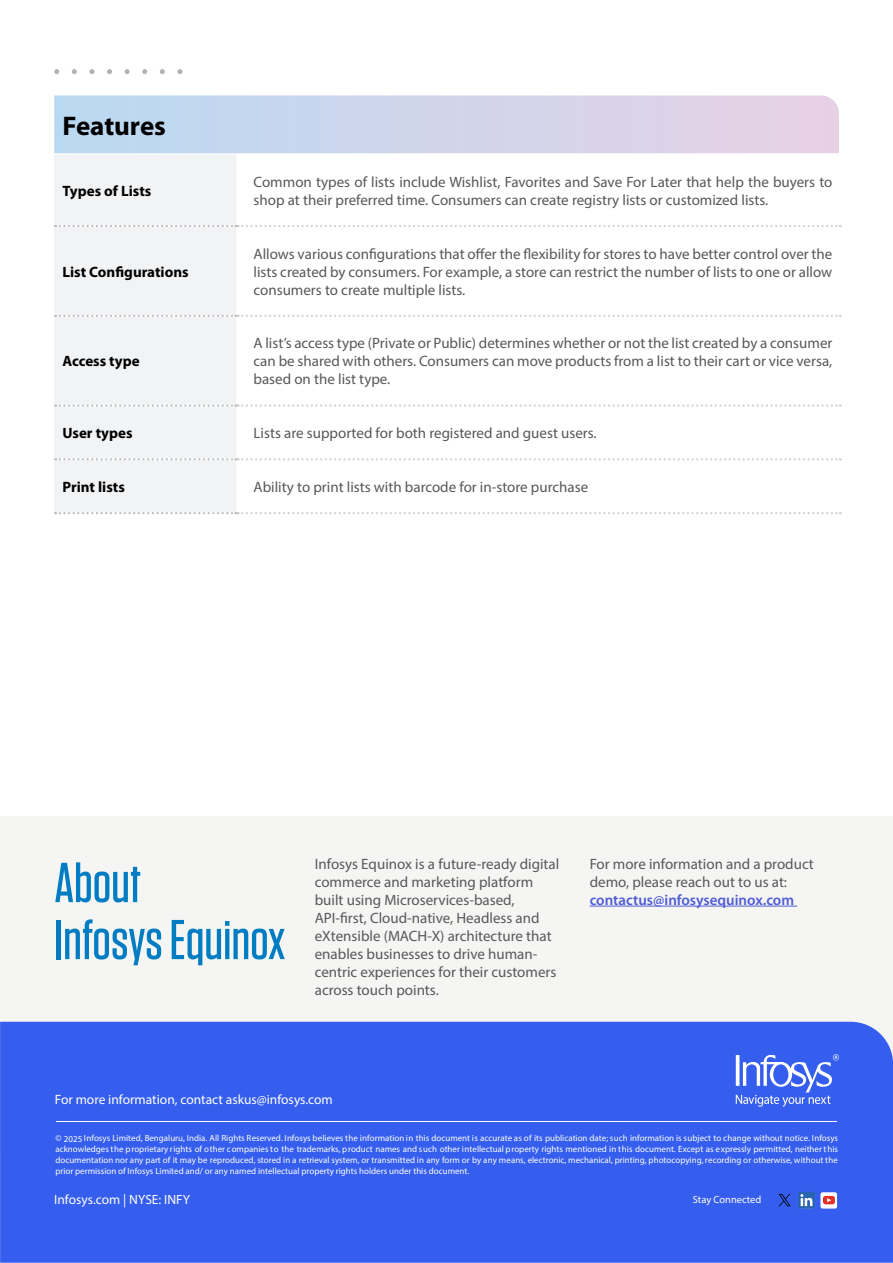
<style>
.page{position:relative;width:893px;height:1263px;background:#fff}
.page>*{position:absolute;margin:0;border:0;box-sizing:border-box;transform-origin:0 0}
.t1{font:500 55.95px "Tungsten";color:#007dc2}
.t2{font:700 27px "Myriad Pro";color:#000001}
.Boday_Copy{font:15px/18px "Myriad Pro";color:#57585a}
.Boday_Copy-2{font:700 15px "Myriad Pro";color:#000001}
.t3{font:600 15px "Myriad Pro";color:#4f5cd6}
.t4{font:13.5px "Myriad Pro";color:#fff}
.t5{font:13.35px "Myriad Pro";color:#fff}
.t6{font:10.35px "Myriad Pro";color:#fff}
.t7{font:9px/10.6px "Myriad Pro";color:#fff;text-align:justify}
</style>
<div class="page">
<svg style="left:54px;top:95px;width:785px;height:58px"></svg>
<div style="left:54px;top:155px;width:183px;height:358px;background:#f2f3f4"></div>
<svg style="left:55px;top:225px;width:786px;height:2px"></svg>
<svg style="left:55px;top:315px;width:786px;height:2px"></svg>
<svg style="left:55px;top:404px;width:786px;height:3px"></svg>
<svg style="left:55px;top:458px;width:786px;height:2px"></svg>
<svg style="left:55px;top:512px;width:786px;height:2px"></svg>
<svg style="left:177px;top:69px;width:5px;height:5px"></svg>
<svg style="left:160px;top:69px;width:5px;height:5px"></svg>
<svg style="left:142px;top:69px;width:5px;height:5px"></svg>
<svg style="left:125px;top:69px;width:5px;height:5px"></svg>
<svg style="left:107px;top:69px;width:5px;height:5px"></svg>
<svg style="left:89px;top:69px;width:5px;height:5px"></svg>
<svg style="left:72px;top:69px;width:5px;height:5px"></svg>
<svg style="left:54px;top:69px;width:5px;height:5px"></svg>
<div style="left:0;top:816px;width:893px;height:340px;background:#f5f5f3"></div>
<div style="left:0;top:1022px;width:893px;height:241px;background:#355eef"></div>
<svg style="left:820px;top:1192px;width:17px;height:16px"></svg>
<svg style="left:736px;top:1054px;width:103px;height:53px"></svg>
<hr style="left:56px;top:1121px;width:781px;height:1px;background:#fff">
<svg style="left:798px;top:1192px;width:17px;height:16px"></svg>
<div style="left:823px;top:1196px;width:12px;height:8px;background:#e53227;border-radius:2px"></div>
<svg style="left:827px;top:1198px;width:4px;height:4px"></svg>
<hr style="left:590px;top:906px;width:207px;height:1px;background:#4f5cd6">
<svg style="left:779px;top:1194px;width:12px;height:12px"></svg>
<p class="t2" style="left:63px;top:108px;width:105px">Features</p>
<p class="Boday_Copy-2" style="left:63px;top:181px;width:90px">Types of Lists</p>
<p class="Boday_Copy" style="left:254px;top:172px;width:580px">Common types of lists include Wishlist, Favorites and Save For Later that help the buyers to shop at their preferred time. Consumers can create registry lists or customized lists.</p>
<p class="Boday_Copy-2" style="left:63px;top:262px;width:128px">List Configurations</p>
<p class="Boday_Copy-2" style="left:63px;top:351px;width:79px">Access type</p>
<p class="Boday_Copy" style="left:254px;top:244px;width:580px;text-align:justify">Allows various configurations that offer the flexibility for stores to have better control over the lists created by consumers. For example, a store can restrict the number of lists to one or allow consumers to create multiple lists.</p>
<p class="Boday_Copy" style="left:254px;top:334px;width:580px;text-align:justify">A list’s access type (Private or Public) determines whether or not the list created by a consumer can be shared with others. Consumers can move products from a list to their cart or vice versa, based on the list type.</p>
<p class="Boday_Copy-2" style="left:63px;top:423px;width:72px">User types</p>
<p class="Boday_Copy" style="left:254px;top:424px;width:345px">Lists are supported for both registered and guest users.</p>
<p class="Boday_Copy-2" style="left:63px;top:477px;width:64px">Print lists</p>
<p class="Boday_Copy" style="left:254px;top:478px;width:336px">Ability to print lists with barcode for in-store purchase</p>
<p class="t1" style="left:54px;top:853px;width:88px">About</p>
<p class="t1" style="left:54px;top:910px;width:232px">Infosys Equinox</p>
<p class="Boday_Copy" style="left:315px;top:854px;width:246px">Infosys Equinox is a future-ready digital commerce and marketing platform built using Microservices-based, API-first, Cloud-native, Headless and eXtensible (MACH-X) architecture that enables businesses to drive human&shy;centric experiences for their customers across touch points.</p>
<p class="Boday_Copy" style="left:590px;top:854px;width:226px">For more information and a product demo, please reach out to us at:</p>
<p class="t3" style="left:590px;top:890px;width:206px">contactus@infosysequinox.com</p>
<p class="t4" style="left:55px;top:1091px;width:280px">For more information, contact askus@infosys.com</p>
<p class="t7" style="left:55px;top:1133px;width:784px">© 2025 Infosys Limited, Bengaluru, India. All Rights Reserved. Infosys believes the information in this document is accurate as of its publication date; such information is subject to change without notice. Infosys acknowledges the proprietary rights of other companies to the trademarks, product names and such other intellectual property rights mentioned in this document. Except as expressly permitted, neither this documentation nor any part of it may be reproduced, stored in a retrieval system, or transmitted in any form or by any means, electronic, mechanical, printing, photocopying, recording or otherwise, without the prior permission of Infosys Limited and/ or any named intellectual property rights holders under this document.</p>
<p class="t5" style="left:54px;top:1192px;width:137px">Infosys.com | NYSE: INFY</p>
<p class="t6" style="left:693px;top:1193px;width:70px">Stay Connected</p>
</div>
